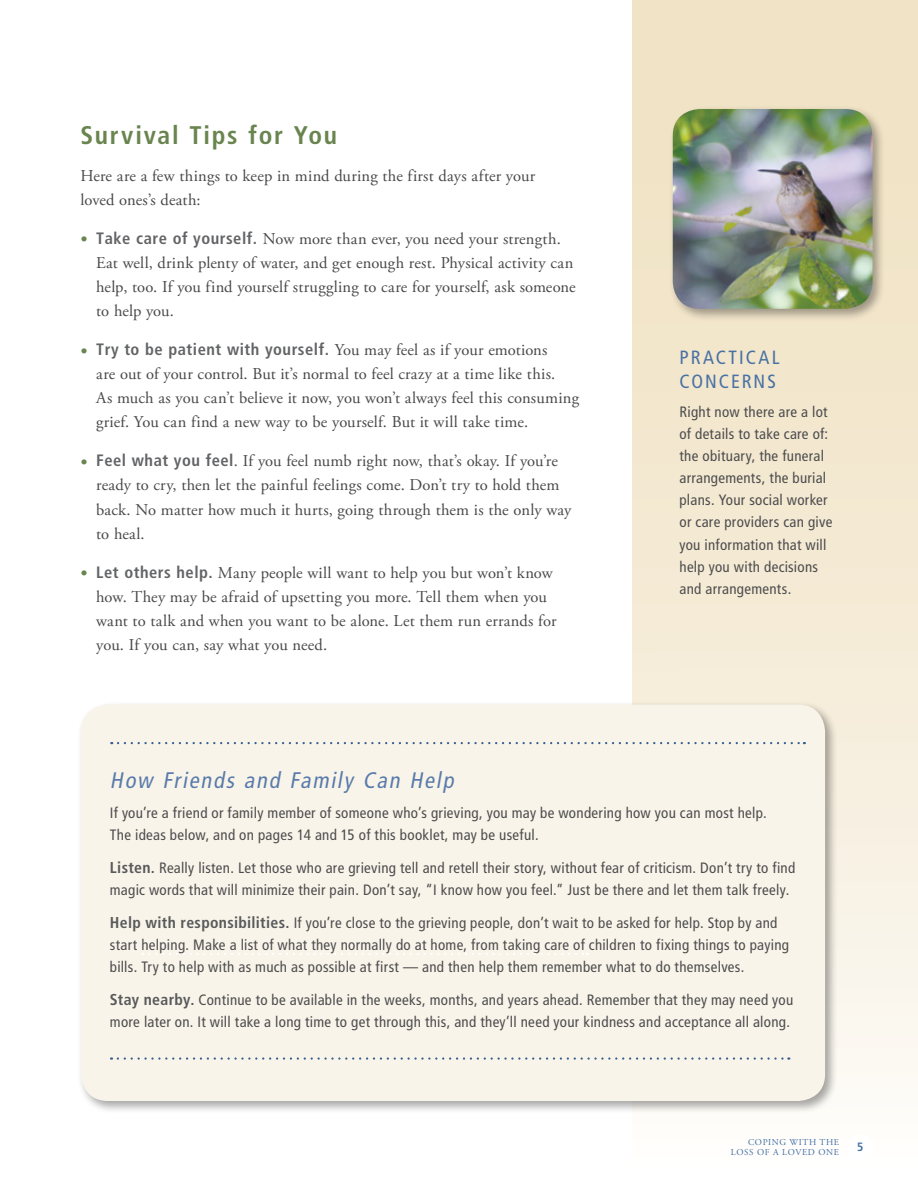
<style>
.page{position:relative;width:918px;height:1188px;background:#fff}
.page>*{position:absolute;margin:0;border:0;box-sizing:border-box;transform-origin:0 0}
.t1{font:700 condensed 25.5px "Frutiger LT Std";letter-spacing:.07em;color:#69854f}
.t2{font:italic condensed 22.5px "Frutiger LT Std";color:#587bac}
.t3{font:condensed 19.2px "Frutiger LT Std";letter-spacing:.11em;color:#4871a4}
.t4{font:16.5px/24px "Adobe Garamond Pro";letter-spacing:.01em;color:#48484a}
.t5{font:700 condensed 16.5px "Frutiger LT Std";letter-spacing:.03em;color:#636466}
.t6{font:condensed 15px/22.2px "Frutiger LT Std";letter-spacing:.02em;color:#4d4d4f}
.t7{font:700 condensed 12px "Frutiger LT Std";color:#3f6ca1}
.t8{font:9px/10.8px "Adobe Garamond Pro";letter-spacing:.07em;color:#3f6ca1;text-align:right}
.s1{font-family:"Frutiger LT Std";font-weight:700;font-stretch:condensed;font-size:14.7px;color:#69854f}
.s2{font-family:"Frutiger LT Std";font-weight:700;font-stretch:condensed;color:#636466}
.s3{font-size:14.7px;color:#69854f}
.s4{font-family:"Adobe Garamond Pro";font-weight:400;font-stretch:normal;color:#48484a}
.s5{font-weight:700;font-size:15.75px;color:#58595b}
</style>
<div class="page">
<div style="left:633px;top:0;width:285px;height:1188px;background:linear-gradient(to bottom,#eedfbc,#fdfaf6)"></div>
<div style="left:847px;top:1134px;width:27px;height:27px;background:#fff;border-radius:50%"></div>
<div style="left:77px;top:701px;width:760px;height:413px;background:#000;opacity:.35"></div>
<div style="left:81px;top:705px;width:744px;height:396px;background:#f9f4e9;border-radius:27px"></div>
<svg style="left:143px;top:953px;width:445px;height:2px"></svg>
<svg style="left:118px;top:742px;width:687px;height:2px"></svg>
<svg style="left:118px;top:1057px;width:671px;height:3px"></svg>
<div style="left:669px;top:105px;width:217px;height:217px;background:#000;opacity:.35"></div>
<img style="left:673px;top:109px;width:200px;height:200px">
<h1 class="t1" style="left:80px;top:120px;width:258px">Survival Tips for You</h1>
<p class="t4" style="left:80px;top:164px;width:456px">Here are a few things to keep in mind during the first days after your loved ones’s death:</p>
<p class="t4" style="left:96px;top:228px;width:481px;text-indent:-16px"><span class="s1">•</span> <span class="s2">Take care of yourself.</span> Now more than ever, you need your strength.<br>Eat well, drink plenty of water, and get enough rest. Physical activity can help, too. If you find yourself struggling to care for yourself, ask someone to help you.</p>
<p class="t5" style="left:80px;top:340px;width:468px"><span class="s3">•</span> Try to be patient with yourself. <span class="s4">You may feel as if your emotions</span></p>
<p class="t4" style="left:96px;top:363px;width:484px">are out of your control. But it’s normal to feel crazy at a time like this.<br>As much as you can’t believe it now, you won’t always feel this consuming grief. You can find a new way to be yourself. But it will take time.</p>
<p class="t4" style="left:96px;top:450px;width:477px;text-indent:-16px"><span class="s1">•</span> <span class="s2">Feel what you feel</span>. If you feel numb right now, that’s okay. If you’re ready to cry, then let the painful feelings come. Don’t try to hold them back. No matter how much it hurts, going through them is the only way to heal.</p>
<p class="t4" style="left:96px;top:561px;width:462px;text-indent:-16px"><span class="s1">•</span> <span class="s2">Let others help.</span> Many people will want to help you but won’t know how. They may be afraid of upsetting you more. Tell them when you want to talk and when you want to be alone. Let them run errands for you. If you can, say what you need.</p>
<p class="t3" style="left:680px;top:346px;width:36px">Practica</p>
<p class="t3" style="left:772px;top:346px;width:9px">l</p>
<p class="t3" style="left:680px;top:370px;width:38px">conce</p>
<p class="t3" style="left:742px;top:370px;width:23px">rns</p>
<p class="t6" style="left:680px;top:401px;width:154px">Right now there are a lot of details to take care of: the obituary, the funeral arrangements, the burial plans. Your social worker or care providers can give you information that will help you with decisions and arrangements.</p>
<h2 class="t2" style="left:110px;top:767px;width:350px">How Friends and Family Can Help</h2>
<p class="t6" style="left:110px;top:802px;width:658px">If you’re a friend or family member of someone who’s grieving, you may be wondering how you can most help.<br>The ideas below, and on pages 14 and 15 of this booklet, may be useful.</p>
<p class="t6" style="left:110px;top:857px;width:687px"><span class="s5">Listen.</span> Really listen. Let those who are grieving tell and retell their story, without fear of criticism. Don’t try to find magic words that will minimize their pain. Don’t say, “I know how you feel.” Just be there and let them talk freely.</p>
<p class="t6" style="left:110px;top:912px;width:681px"><span class="s5">Help with responsibilities.</span> If you’re close to the grieving people, don’t wait to be asked for help. Stop by and start helping. Make a list of what they normally do at home, from taking care of children to fixing things to paying bills. Try to help with as much as possible at first — and then help them remember what to do themselves.</p>
<p class="t6" style="left:110px;top:989px;width:685px"><span class="s5">Stay nearby.</span> Continue to be available in the weeks, months, and years ahead. Remember that they may need you more later on. It will take a long time to get through this, and they’ll need your kindness and acceptance all along.</p>
<p class="t8" style="left:731px;top:1137px;width:110px">COPING WITH THE<br>LOSS OF A LOVED ONE</p>
<p class="t7" style="left:857px;top:1140px;width:8px">5</p>
</div>
